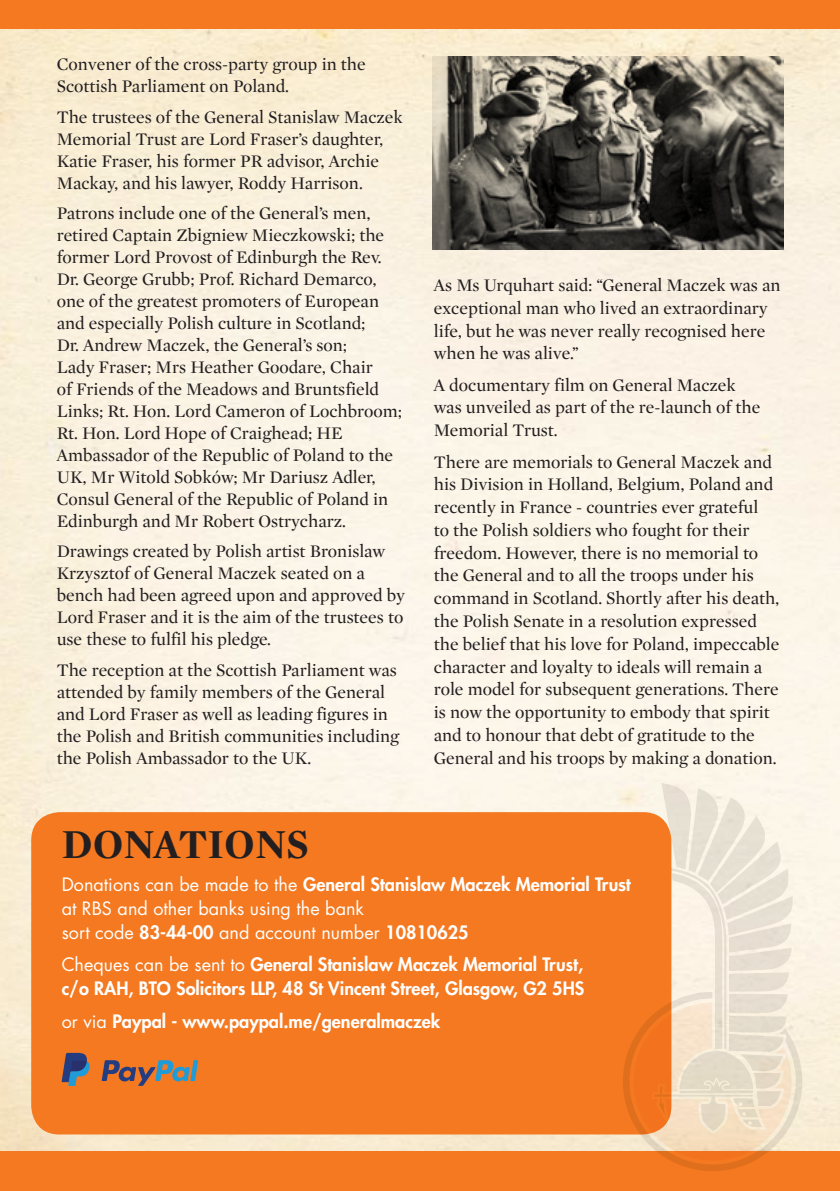
<style>
.page{position:relative;width:840px;height:1191px;background:#fff}
.page>*{position:absolute;margin:0;border:0;box-sizing:border-box;transform-origin:0 0}
.t1{font:700 42px "Mercury Display";color:#231f20}
.t2{font:18px/22px "Mercury Display";color:#231f20}
.t3{font:800 18px/24px "Futura Std";color:#fff}
.t4{font:18px/24px "Futura Std";color:#fff}
.s1{font-weight:800}
.s2{font-weight:400}
</style>
<div class="page">
<img style="left:0;top:28px;width:839px;height:1123px">
<div style="left:0;top:1151px;width:839px;height:40px;background:#f47920"></div>
<div style="left:0;top:0;width:839px;height:28px;background:#f47920"></div>
<div style="left:31px;top:812px;width:640px;height:322px;background:#f47920;border-radius:28px"></div>
<svg style="left:622px;top:991px;width:179px;height:180px"></svg>
<svg style="left:633px;top:1002px;width:158px;height:158px"></svg>
<svg style="left:650px;top:780px;width:146px;height:353px"></svg>
<svg style="left:654px;top:783px;width:140px;height:347px;background:#efd8bf"></svg>
<img style="left:432px;top:57px;width:350px;height:192px">
<svg style="left:102px;top:1060px;width:96px;height:25px"></svg>
<svg style="left:62px;top:1052px;width:28px;height:33px"></svg>
<p class="t2" style="left:57px;top:53px;width:310px">Convener of the cross-party group in the<br>Scottish Parliament on Poland.</p>
<p class="t2" style="left:57px;top:106px;width:347px">The trustees of the General Stanislaw Maczek Memorial Trust are Lord Fraser’s daughter, Katie Fraser, his former PR advisor, Archie Mackay, and his lawyer, Roddy Harrison.</p>
<p class="t2" style="left:57px;top:202px;width:346px">Patrons include one of the General’s men, retired Captain Zbigniew Mieczkowski; the former Lord Provost of Edinburgh the Rev.<br>Dr. George Grubb; Prof. Richard Demarco, one of the greatest promoters of European and especially Polish culture in Scotland;<br>Dr. Andrew Maczek, the General’s son;<br>Lady Fraser; Mrs Heather Goodare, Chair<br>of Friends of the Meadows and Bruntsfield Links; Rt. Hon. Lord Cameron of Lochbroom; Rt. Hon. Lord Hope of Craighead; HE Ambassador of the Republic of Poland to the UK, Mr Witold Sobków; Mr Dariusz Adler, Consul General of the Republic of Poland in Edinburgh and Mr Robert Ostrycharz.</p>
<p class="t2" style="left:57px;top:540px;width:349px">Drawings created by Polish artist Bronislaw Krzysztof of General Maczek seated on a bench had been agreed upon and approved by Lord Fraser and it is the aim of the trustees to use these to fulfil his pledge.</p>
<p class="t2" style="left:57px;top:659px;width:344px">The reception at the Scottish Parliament was attended by family members of the General and Lord Fraser as well as leading figures in the Polish and British communities including the Polish Ambassador to the UK.</p>
<p class="t2" style="left:433px;top:274px;width:348px;line-height:22.8px">As Ms Urquhart said: “General Maczek was an exceptional man who lived an extraordinary life, but he was never really recognised here when he was alive.”</p>
<p class="t2" style="left:433px;top:374px;width:328px;line-height:22.8px">A documentary film on General Maczek was unveiled as part of the re-launch of the<br>Memorial Trust.</p>
<p class="t2" style="left:433px;top:450px;width:347px;line-height:22.8px">There are memorials to General Maczek and his Division in Holland, Belgium, Poland and recently in France - countries ever grateful<br>to the Polish soldiers who fought for their freedom. However, there is no memorial to the General and to all the troops under his command in Scotland. Shortly after his death, the Polish Senate in a resolution expressed the belief that his love for Poland, impeccable character and loyalty to ideals will remain a role model for subsequent generations. There is now the opportunity to embody that spirit and to honour that debt of gratitude to the General and his troops by making a donation.</p>
<h1 class="t1" style="left:62px;top:819px;width:249px">DONATIONS</h1>
<p class="t4" style="left:62px;top:872px;width:570px">Donations can be made to the <span class="s1">General Stanislaw Maczek Memorial Trust </span>at RBS and other banks using the bank<br>sort code <span class="s1">83-44-00</span> and account number <span class="s1">10810625</span></p>
<p class="t3" style="left:62px;top:952px;width:524px"><span class="s2">Cheques can be sent to</span> General Stanislaw Maczek Memorial Trust, c/o RAH, BTO Solicitors LLP, 48 St Vincent Street, Glasgow, G2 5HS</p>
<p class="t3" style="left:62px;top:1009px;width:380px"><span class="s2">or via</span> Paypal - www.paypal.me/generalmaczek</p>
</div>
